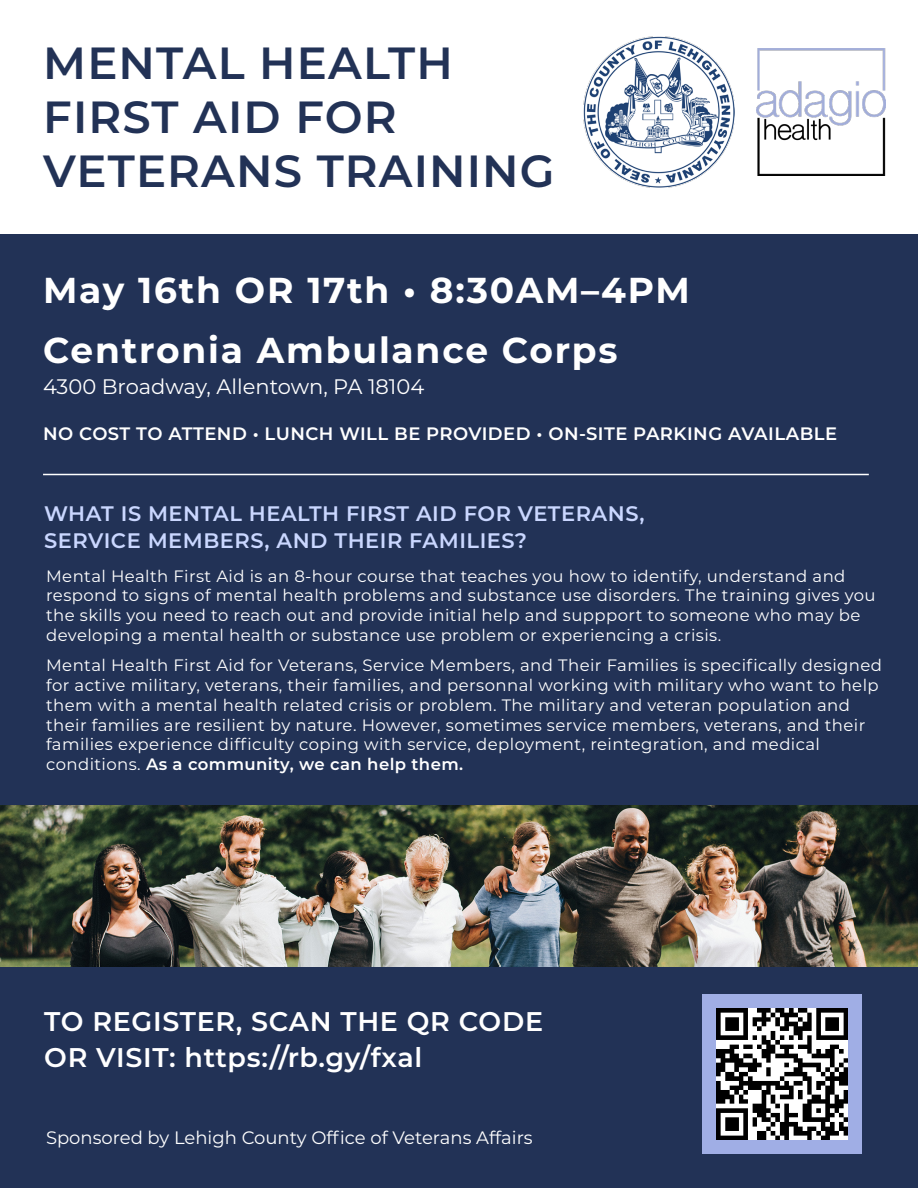
<style>
.page{position:relative;width:918px;height:1188px;background:#fff}
.page>*{position:absolute;margin:0;border:0;box-sizing:border-box;transform-origin:0 0}
.t1{font:600 45px/54px "Montserrat";letter-spacing:.025em;color:#223256}
.t2{font:700 36px/59.7px "Montserrat";letter-spacing:.05em;color:#fff}
.t3{font:600 27px/36px "Montserrat";letter-spacing:.025em;color:#fff}
.t4{font:600 21px/27px "Montserrat";letter-spacing:.025em;color:#cad7ff}
.t5{font:21px "Montserrat";color:#fff}
.t6{font:600 18px "Montserrat";letter-spacing:.025em;color:#fff}
.t7{font:18px "Montserrat";color:#fff}
.t8{font:16.5px/19.8px "Montserrat";letter-spacing:.025em;color:#fff}
.s1{font-weight:600}
</style>
<div class="page">
<div style="left:0;top:235px;width:918px;height:953px;background:#223256"></div>
<img style="left:583px;top:37px;width:151px;height:151px">
<img style="left:756px;top:49px;width:129px;height:126px">
<hr style="left:43px;top:474px;width:826px;height:1px;background:#fff">
<div style="left:703px;top:994px;width:159px;height:159px;background:#a0aee5"></div>
<img style="left:717px;top:1008px;width:131px;height:131px">
<img style="left:0;top:806px;width:918px;height:160px">
<h1 class="t1" style="left:43px;top:34px;width:513px">MENTAL HEALTH<br>FIRST AID FOR<br>VETERANS TRAINING</h1>
<h2 class="t2" style="left:43px;top:259px;width:648px">May 16th OR 17th • 8:30AM–4PM<br>Centronia Ambulance Corps</h2>
<p class="t5" style="left:43px;top:372px;width:383px">4300 Broadway, Allentown, PA 18104</p>
<p class="t6" style="left:43px;top:421px;width:796px">NO COST TO ATTEND • LUNCH WILL BE PROVIDED • ON-SITE PARKING AVAILABLE</p>
<p class="t4" style="left:44px;top:499px;width:602px">WHAT IS MENTAL HEALTH FIRST AID FOR VETERANS,<br>SERVICE MEMBERS, AND THEIR FAMILIES?</p>
<p class="t8" style="left:46px;top:565px;width:831px">Mental Health First Aid is an 8-hour course that teaches you how to identify, understand and respond to signs of mental health problems and substance use disorders. The training gives you the skills you need to reach out and provide initial help and suppport to someone who may be developing a mental health or substance use problem or experiencing a crisis.</p>
<p class="t8" style="left:46px;top:655px;width:838px">Mental Health First Aid for Veterans, Service Members, and Their Families is specifically designed for active military, veterans, their families, and personnal working with military who want to help them with a mental health related crisis or problem. The military and veteran population and their families are resilient by nature. However, sometimes service members, veterans, and their families experience difficulty coping with service, deployment, reintegration, and medical conditions. <span class="s1">As a community, we can help them.</span></p>
<h3 class="t3" style="left:44px;top:1002px;width:500px">TO REGISTER, SCAN THE QR CODE<br>OR VISIT: https://rb.gy/fxal</h3>
<p class="t7" style="left:46px;top:1125px;width:488px">Sponsored by Lehigh County Office of Veterans Affairs</p>
</div>
